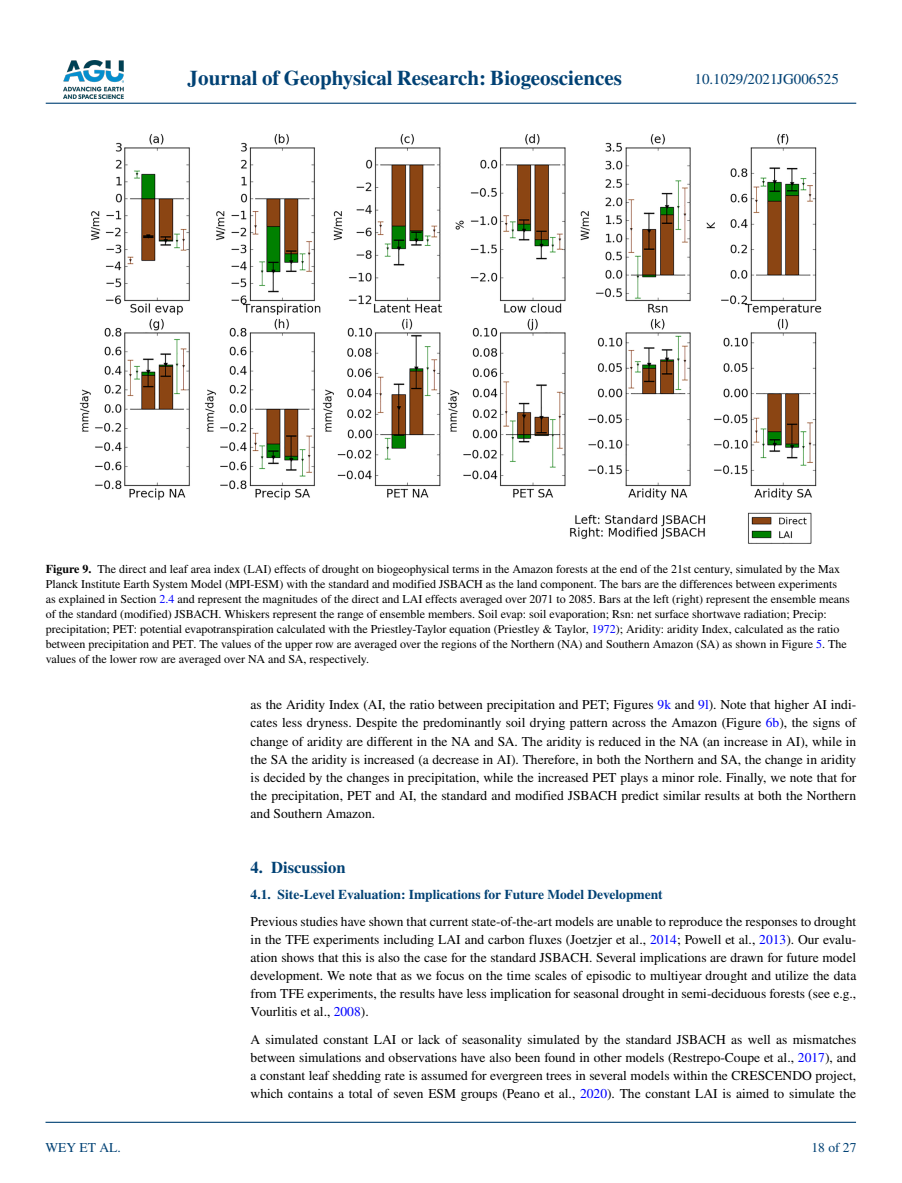
<style>
.page{position:relative;width:902px;height:1183px;background:#fff}
.page>*{position:absolute;margin:0;border:0;box-sizing:border-box;transform-origin:0 0}
.t1{font:700 21px "STIX";color:#004174}
.t2{font:700 16.5px "STIX";color:#004174}
.t3{font:15px "STIX";color:#004174}
.t4{font:13.5px/18px "STIX";color:#000;text-align:justify}
.t5{font:700 13.5px "STIX";color:#004174}
.t6{font:13.5px "STIX";color:#004174}
.t7{font:12px/15px "STIX";color:#000}
.s1{font-weight:700}
.s2{color:#00f}
</style>
<div class="page">
<img style="left:63px;top:60px;width:60px;height:39px">
<hr style="left:46px;top:103px;width:810px;height:1px;background:#004174">
<hr style="left:45px;top:1121px;width:810px;height:1px;background:#004174">
<img style="left:79px;top:134px;width:742px;height:410px">
<h1 class="t1" style="left:188px;top:66px;width:435px">Journal of Geophysical Research: Biogeosciences</h1>
<p class="t3" style="left:694px;top:69px;width:146px">10.1029/2021JG006525</p>
<p class="t7" style="left:46px;top:562px;width:805px"><span class="s1">Figure 9.</span> The direct and leaf area index (LAI) effects of drought on biogeophysical terms in the Amazon forests at the end of the 21st century, simulated by the Max Planck Institute Earth System Model (MPI-ESM) with the standard and modified JSBACH as the land component. The bars are the differences between experiments as explained in Section <span class="s2">2.4</span> and represent the magnitudes of the direct and LAI effects averaged over 2071 to 2085. Bars at the left (right) represent the ensemble means of the standard (modified) JSBACH. Whiskers represent the range of ensemble members. Soil evap: soil evaporation; Rsn: net surface shortwave radiation; Precip: precipitation; PET: potential evapotranspiration calculated with the Priestley-Taylor equation (Priestley &amp; Taylor, <span class="s2">1972</span>); Aridity: aridity Index, calculated as the ratio between precipitation and PET. The values of the upper row are averaged over the regions of the Northern (NA) and Southern Amazon (SA) as shown in Figure <span class="s2">5</span>. The values of the lower row are averaged over NA and SA, respectively.</p>
<p class="t4" style="left:250px;top:696px;width:607px">as the Aridity Index (AI, the ratio between precipitation and PET; Figures <span class="s2">9k</span> and <span class="s2">9l</span>). Note that higher AI indi&shy;cates less dryness. Despite the predominantly soil drying pattern across the Amazon (Figure <span class="s2">6b</span>), the signs of change of aridity are different in the NA and SA. The aridity is reduced in the NA (an increase in AI), while in the SA the aridity is increased (a decrease in AI). Therefore, in both the Northern and SA, the change in aridity is decided by the changes in precipitation, while the increased PET plays a minor role. Finally, we note that for the precipitation, PET and AI, the standard and modified JSBACH predict similar results at both the Northern and Southern Amazon.</p>
<p class="t6" style="left:45px;top:1138px;width:77px">WEY ET AL.</p>
<p class="t2" style="left:250px;top:857px;width:96px">4. Discussion</p>
<p class="t5" style="left:250px;top:885px;width:413px">4.1. Site-Level Evaluation: Implications for Future Model Development</p>
<p class="t4" style="left:250px;top:912px;width:607px">Previous studies have shown that current state-of-the-art models are unable to reproduce the responses to drought in the TFE experiments including LAI and carbon fluxes (Joetzjer et al., <span class="s2">2014</span>; Powell et al., <span class="s2">2013</span>). Our evalu&shy;ation shows that this is also the case for the standard JSBACH. Several implications are drawn for future model development. We note that as we focus on the time scales of episodic to multiyear drought and utilize the data from TFE experiments, the results have less implication for seasonal drought in semi-deciduous forests (see e.g., Vourlitis et al., <span class="s2">2008</span>).</p>
<p class="t4" style="left:250px;top:1031px;width:607px">A simulated constant LAI or lack of seasonality simulated by the standard JSBACH as well as mismatches between simulations and observations have also been found in other models (Restrepo-Coupe et al., <span class="s2">2017</span>), and a constant leaf shedding rate is assumed for evergreen trees in several models within the CRESCENDO project, which contains a total of seven ESM groups (Peano et al., <span class="s2">2020</span>). The constant LAI is aimed to simulate the</p>
<p class="t6" style="left:811px;top:1138px;width:46px">18 of 27</p>
</div>
